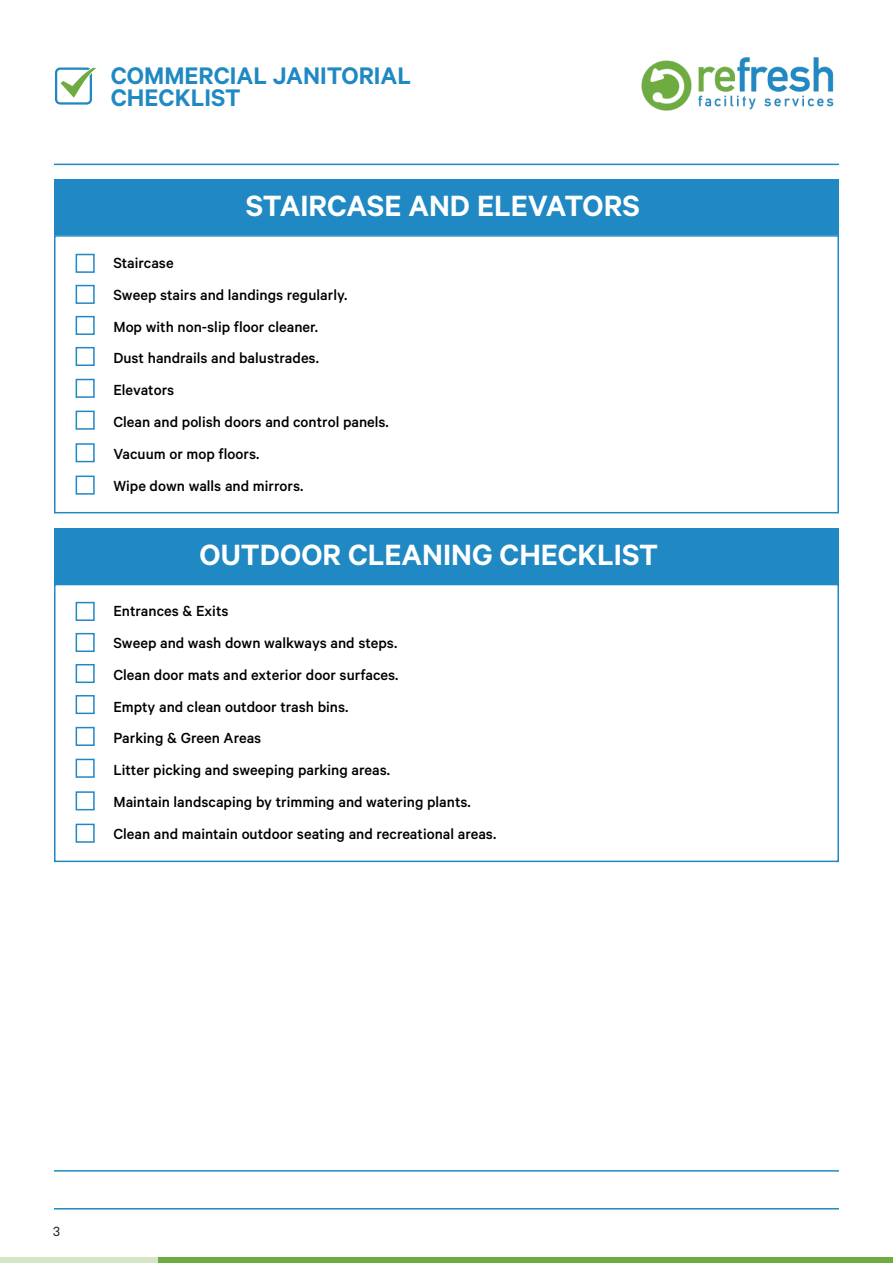
<style>
.page{position:relative;width:893px;height:1263px;background:#fff}
.page>*{position:absolute;margin:0;border:0;box-sizing:border-box;transform-origin:0 0}
.t1{font:600 33px "Calibre";color:#fff}
.t2{font:600 27px/21.6px "Calibre";color:#2088c3}
.t3{font:500 16.5px "Calibre";color:#000}
.t4{font:15px "Calibre";color:#231f20}
</style>
<div class="page">
<div style="left:0;top:1257px;width:735px;height:6px;background:#d5e6c8"></div>
<div style="left:158px;top:1257px;width:735px;height:6px;background:#6eab41"></div>
<img style="left:641px;top:57px;width:193px;height:54px">
<svg style="left:55px;top:68px;width:41px;height:37px"></svg>
<div style="left:76px;top:254px;width:19px;height:19px;border:2px solid #2088c3"></div>
<div style="left:76px;top:602px;width:19px;height:19px;border:2px solid #2088c3"></div>
<div style="left:76px;top:285px;width:19px;height:19px;border:2px solid #2088c3"></div>
<div style="left:76px;top:633px;width:19px;height:19px;border:2px solid #2088c3"></div>
<div style="left:76px;top:316px;width:19px;height:19px;border:2px solid #2088c3"></div>
<div style="left:76px;top:664px;width:19px;height:19px;border:2px solid #2088c3"></div>
<div style="left:76px;top:347px;width:19px;height:19px;border:2px solid #2088c3"></div>
<div style="left:76px;top:695px;width:19px;height:19px;border:2px solid #2088c3"></div>
<div style="left:76px;top:379px;width:19px;height:19px;border:2px solid #2088c3"></div>
<div style="left:76px;top:727px;width:19px;height:19px;border:2px solid #2088c3"></div>
<div style="left:76px;top:411px;width:19px;height:19px;border:2px solid #2088c3"></div>
<div style="left:76px;top:759px;width:19px;height:19px;border:2px solid #2088c3"></div>
<div style="left:76px;top:443px;width:19px;height:19px;border:2px solid #2088c3"></div>
<div style="left:76px;top:791px;width:19px;height:19px;border:2px solid #2088c3"></div>
<div style="left:76px;top:476px;width:19px;height:19px;border:2px solid #2088c3"></div>
<div style="left:76px;top:824px;width:19px;height:19px;border:2px solid #2088c3"></div>
<div style="left:54px;top:180px;width:785px;height:55px;background:#2088c3"></div>
<div style="left:54px;top:528px;width:785px;height:56px;background:#2088c3"></div>
<div style="left:54px;top:235px;width:785px;height:278px;border:2px solid #2088c3"></div>
<div style="left:54px;top:584px;width:785px;height:278px;border:2px solid #2088c3"></div>
<hr style="left:54px;top:1208px;width:785px;height:1px;background:#2088c3">
<hr style="left:54px;top:1170px;width:785px;height:1px;background:#2088c3">
<hr style="left:54px;top:164px;width:785px;height:1px;background:#2088c3">
<h2 class="t2" style="left:111px;top:64px;width:302px">COMMERCIAL JANITORIAL<br>CHECKLIST</h2>
<p class="t1" style="left:246px;top:186px;width:396px">STAIRCASE AND ELEVATORS</p>
<p class="t3" style="left:113px;top:253px;width:62px">Staircase</p>
<p class="t3" style="left:113px;top:285px;width:235px">Sweep stairs and landings regularly.</p>
<p class="t3" style="left:113px;top:317px;width:206px">Mop with non-slip floor cleaner.</p>
<p class="t3" style="left:113px;top:349px;width:207px">Dust handrails and balustrades.</p>
<p class="t3" style="left:113px;top:380px;width:62px">Elevators</p>
<p class="t3" style="left:113px;top:412px;width:277px">Clean and polish doors and control panels.</p>
<p class="t3" style="left:113px;top:444px;width:148px">Vacuum or mop floors.</p>
<p class="t3" style="left:113px;top:476px;width:191px">Wipe down walls and mirrors.</p>
<p class="t1" style="left:200px;top:535px;width:460px">OUTDOOR CLEANING CHECKLIST</p>
<p class="t3" style="left:113px;top:601px;width:117px">Entrances &amp; Exits</p>
<p class="t3" style="left:113px;top:633px;width:285px">Sweep and wash down walkways and steps.</p>
<p class="t3" style="left:113px;top:665px;width:287px">Clean door mats and exterior door surfaces.</p>
<p class="t3" style="left:113px;top:697px;width:237px">Empty and clean outdoor trash bins.</p>
<p class="t3" style="left:113px;top:729px;width:149px">Parking &amp; Green Areas</p>
<p class="t3" style="left:113px;top:760px;width:278px">Litter picking and sweeping parking areas.</p>
<p class="t3" style="left:113px;top:792px;width:359px">Maintain landscaping by trimming and watering plants.</p>
<p class="t3" style="left:113px;top:824px;width:384px">Clean and maintain outdoor seating and recreational areas.</p>
<p class="t4" style="left:53px;top:1223px;width:8px">3</p>
</div>
